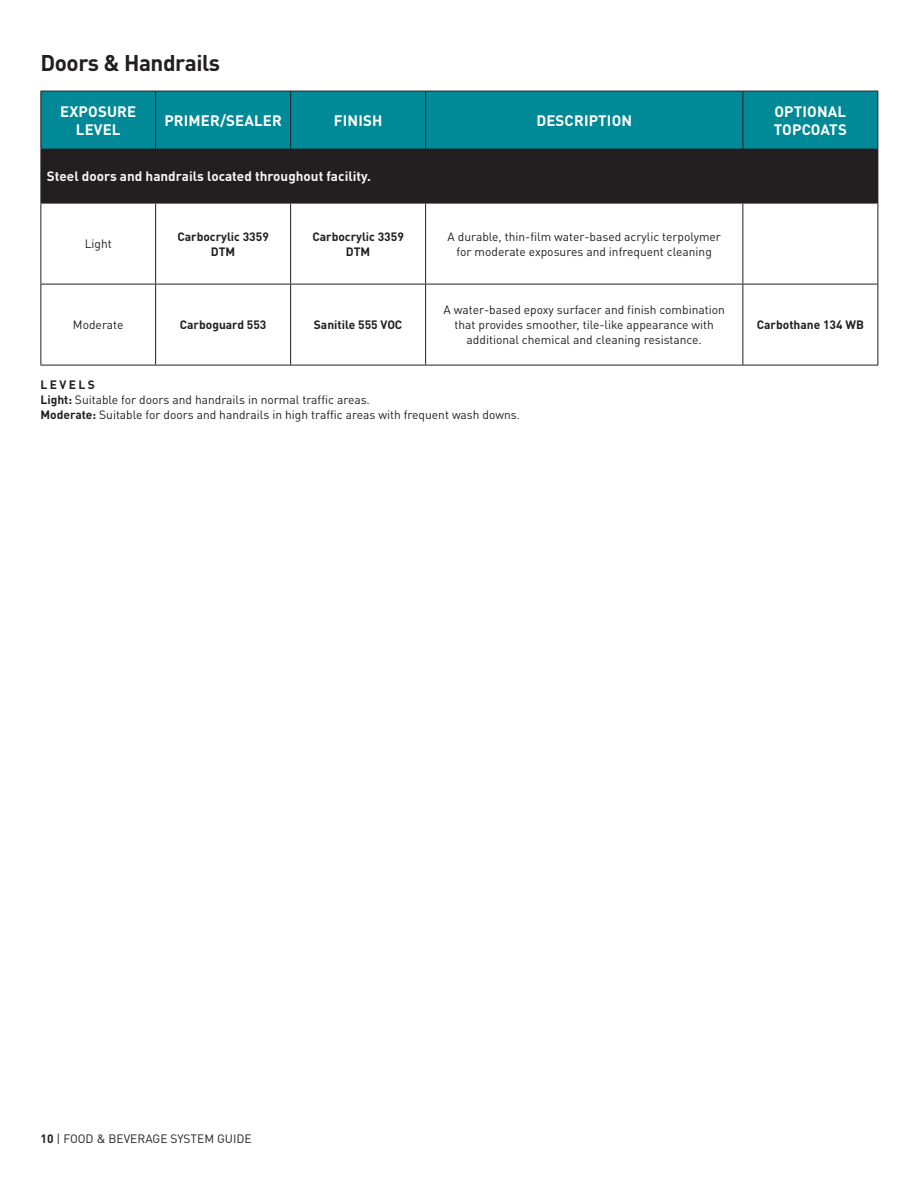
<style>
.page{position:relative;width:918px;height:1188px;background:#fff}
.page>*{position:absolute;margin:0;border:0;box-sizing:border-box;transform-origin:0 0}
.Subheaders_-_black{font:700 22.5px "DIN Pro";letter-spacing:-.02em;color:#231f20}
.Table_-_Header__Whit{font:700 15px/18px "DIN Pro";letter-spacing:.01em;color:#fff;text-align:center}
.Table_-_Info__white{font:700 13.5px "DIN Pro";color:#f7f4f4}
.Table_-_Text{font:12px/15px "DIN Pro";color:#231f20;text-align:center}
.Table_-_Bold{font:700 12px/15px "DIN Pro";color:#231f20;text-align:center}
.Table_-_Text-2{font:700 12px "DIN Pro";letter-spacing:.2em;color:#231f20}
.s1{font-weight:700}
</style>
<div class="page">
<div style="left:41px;top:92px;width:837px;height:57px;background:#008996"></div>
<div style="left:41px;top:149px;width:837px;height:54px;background:#231f20"></div>
<hr style="left:40px;top:91px;width:116px;height:1px;background:#231f20">
<hr style="left:40px;top:91px;width:1px;height:58px;background:#231f20">
<hr style="left:156px;top:91px;width:135px;height:1px;background:#231f20">
<hr style="left:155px;top:91px;width:1px;height:58px;background:#231f20">
<hr style="left:291px;top:91px;width:135px;height:1px;background:#231f20">
<hr style="left:290px;top:91px;width:1px;height:58px;background:#231f20">
<hr style="left:426px;top:91px;width:317px;height:1px;background:#231f20">
<hr style="left:425px;top:91px;width:1px;height:58px;background:#231f20">
<hr style="left:743px;top:91px;width:135px;height:1px;background:#231f20">
<hr style="left:742px;top:91px;width:1px;height:58px;background:#231f20">
<hr style="left:878px;top:91px;width:1px;height:58px;background:#231f20">
<hr style="left:40px;top:149px;width:1px;height:54px;background:#231f20">
<hr style="left:878px;top:149px;width:1px;height:54px;background:#231f20">
<hr style="left:40px;top:203px;width:116px;height:1px;background:#231f20">
<hr style="left:40px;top:203px;width:1px;height:81px;background:#231f20">
<hr style="left:40px;top:284px;width:116px;height:1px;background:#231f20">
<hr style="left:40px;top:284px;width:1px;height:81px;background:#231f20">
<hr style="left:40px;top:365px;width:116px;height:1px;background:#231f20">
<hr style="left:156px;top:203px;width:135px;height:1px;background:#231f20">
<hr style="left:155px;top:203px;width:1px;height:81px;background:#231f20">
<hr style="left:291px;top:203px;width:135px;height:1px;background:#231f20">
<hr style="left:290px;top:203px;width:1px;height:81px;background:#231f20">
<hr style="left:426px;top:203px;width:317px;height:1px;background:#231f20">
<hr style="left:425px;top:203px;width:1px;height:81px;background:#231f20">
<hr style="left:743px;top:203px;width:135px;height:1px;background:#231f20">
<hr style="left:742px;top:203px;width:1px;height:81px;background:#231f20">
<hr style="left:878px;top:203px;width:1px;height:81px;background:#231f20">
<hr style="left:155px;top:284px;width:1px;height:81px;background:#231f20">
<hr style="left:290px;top:284px;width:1px;height:81px;background:#231f20">
<hr style="left:425px;top:284px;width:1px;height:81px;background:#231f20">
<hr style="left:742px;top:284px;width:1px;height:81px;background:#231f20">
<hr style="left:878px;top:284px;width:1px;height:81px;background:#231f20">
<hr style="left:156px;top:284px;width:135px;height:1px;background:#231f20">
<hr style="left:291px;top:284px;width:135px;height:1px;background:#231f20">
<hr style="left:426px;top:284px;width:317px;height:1px;background:#231f20">
<hr style="left:743px;top:284px;width:135px;height:1px;background:#231f20">
<hr style="left:426px;top:365px;width:317px;height:1px;background:#231f20">
<hr style="left:743px;top:365px;width:135px;height:1px;background:#231f20">
<hr style="left:156px;top:365px;width:135px;height:1px;background:#231f20">
<hr style="left:291px;top:365px;width:135px;height:1px;background:#231f20">
<p class="Subheaders_-_black" style="left:40px;top:44px;width:181px">Doors &amp; Handrails</p>
<p class="Table_-_Header__Whit" style="left:60px;top:101px;width:78px">EXPOSURE<br>LEVEL</p>
<p class="Table_-_Header__Whit" style="left:164px;top:110px;width:119px">PRIMER/SEALER</p>
<p class="Table_-_Header__Whit" style="left:334px;top:110px;width:50px">FINISH</p>
<p class="Table_-_Header__Whit" style="left:536px;top:110px;width:97px">DESCRIPTION</p>
<p class="Table_-_Info__white" style="left:47px;top:165px;width:326px">Steel doors and handrails located throughout facility.</p>
<p class="Table_-_Text" style="left:85px;top:235px;width:29px">Light</p>
<p class="Table_-_Bold" style="left:177px;top:227px;width:93px">Carbocrylic 3359<br>DTM</p>
<p class="Table_-_Bold" style="left:312px;top:227px;width:93px">Carbocrylic 3359<br>DTM</p>
<p class="Table_-_Text" style="left:448px;top:228px;width:275px">A durable, thin-film water-based acrylic terpolymer for moderate exposures and infrequent cleaning</p>
<p class="Table_-_Text" style="left:73px;top:316px;width:52px">Moderate</p>
<p class="Table_-_Bold" style="left:180px;top:316px;width:88px">Carboguard 553</p>
<p class="Table_-_Bold" style="left:314px;top:316px;width:90px">Sanitile 555 VOC</p>
<p class="Table_-_Text" style="left:444px;top:301px;width:283px">A water-based epoxy surfacer and finish combination that provides smoother, tile-like appearance with additional chemical and cleaning resistance.</p>
<p class="Table_-_Text-2" style="left:40px;top:375px;width:56px">LEVELS</p>
<p class="Table_-_Text" style="left:40px;top:391px;width:331px"><span class="s1">Light:</span> Suitable for doors and handrails in normal traffic areas.</p>
<p class="Table_-_Text" style="left:40px;top:406px;width:481px"><span class="s1">Moderate:</span> Suitable for doors and handrails in high traffic areas with frequent wash downs.</p>
<p class="Table_-_Header__Whit" style="left:775px;top:101px;width:73px">OPTIONAL</p>
<p class="Table_-_Header__Whit" style="left:774px;top:119px;width:75px">TOPCOATS</p>
<p class="Table_-_Bold" style="left:757px;top:316px;width:109px">Carbothane 134 WB</p>
<p class="Table_-_Text" style="left:40px;top:1130px;width:213px"><span class="s1">10</span> | FOOD &amp; BEVERAGE SYSTEM GUIDE</p>
</div>
